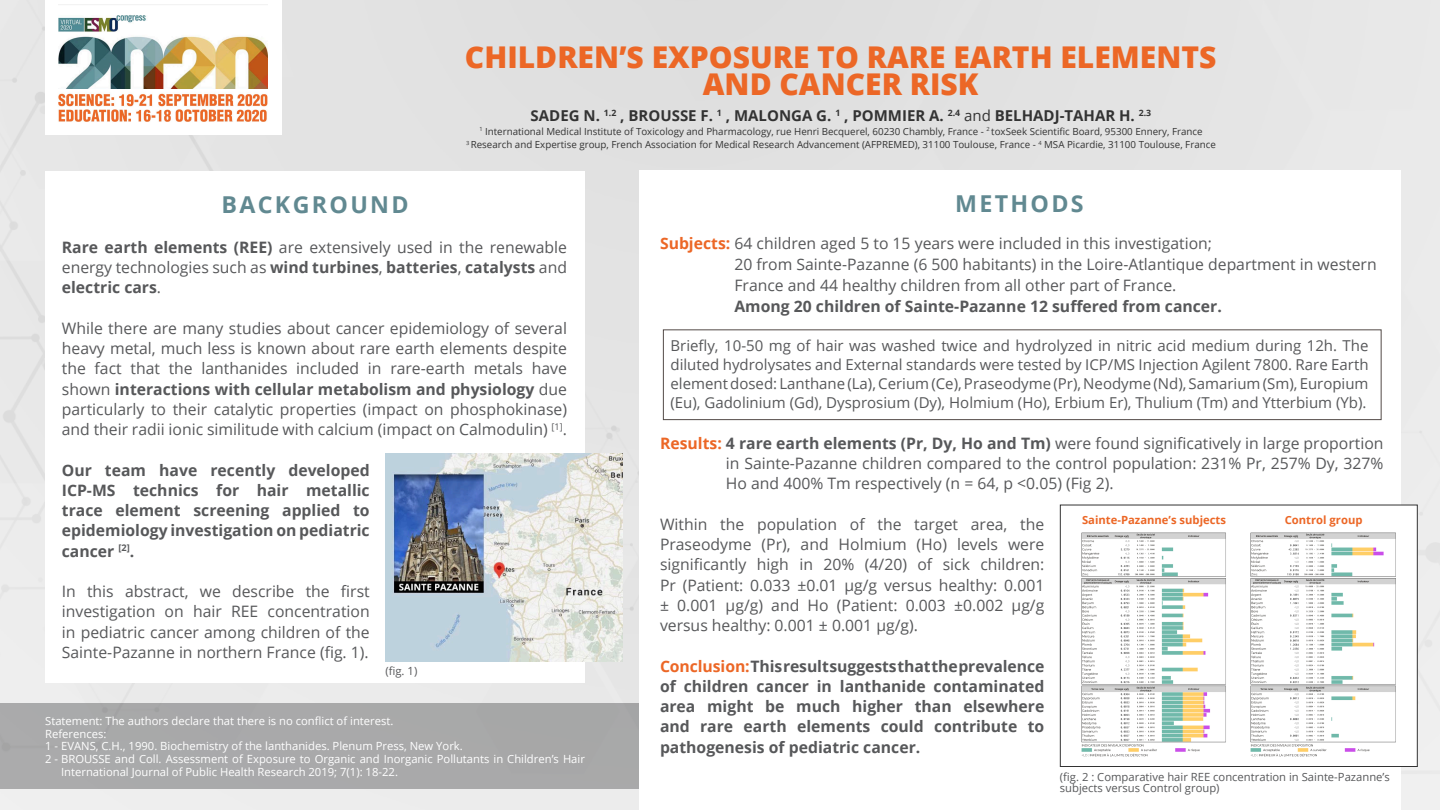
<style>
.page{position:relative;width:1440px;height:810px;background:#fff}
.page>*{position:absolute;margin:0;border:0;box-sizing:border-box;transform-origin:0 0}
.t1{font:800 30px "Open Sans";color:#ec6726}
.t2{font:700 23.25px "Open Sans";letter-spacing:.1em;color:#618991}
.t3{font:15.75px/20.2px "Open Sans";color:#57585a;text-align:justify}
.t4{font:700 15.75px/20.2px "Open Sans";color:#57585a;text-align:justify}
.t5{font:15px/18.8px "Open Sans";color:#57585a;text-align:justify}
.t6{font:700 15px "Open Sans";color:#333}
.t7{font:11.25px/12.8px "Open Sans";color:#fff}
.t8{font:11.25px/11.2px "Open Sans";color:#57585a}
.t9{font:700 11.25px "Open Sans";color:#ec6726}
.t10{font:9.75px "Open Sans";color:#333}
.s1{font-weight:400}
.s2{font-weight:700}
.s3{font-weight:700;color:#ec6726}
.s4{color:#ec6726}
</style>
<div class="page">
<img style="left:0;top:0;width:1440px;height:810px">
<div style="left:45px;top:0;width:236px;height:135px;background:#fff"></div>
<img style="left:58px;top:93px;width:209px;height:29px">
<img style="left:59px;top:4px;width:208px;height:85px">
<div style="left:45px;top:171px;width:540px;height:511px;background:#fff"></div>
<div style="left:0;top:703px;width:1364px;height:86px;background:#a9a9aa"></div>
<img style="left:386px;top:453px;width:236px;height:208px">
<div style="left:639px;top:170px;width:761px;height:640px;background:#fff"></div>
<div style="left:663px;top:329px;width:719px;height:91px;border:1px solid #524a47"></div>
<div style="left:1060px;top:505px;width:358px;height:262px;background:#fff;border:1px solid #333"></div>
<img style="left:1250px;top:532px;width:146px;height:225px">
<img style="left:1081px;top:532px;width:145px;height:225px">
<p class="t1" style="left:465px;top:35px;width:753px">CHILDREN’S EXPOSURE TO RARE EARTH ELEMENTS</p>
<p class="t1" style="left:703px;top:61px;width:277px">AND CANCER RISK</p>
<p class="t6" style="left:531px;top:105px;width:622px">SADEG N. <sup>1.2</sup> , BROUSSE F. <sup>1</sup> , MALONGA G. <sup>1</sup> , POMMIER A. <sup>2.4</sup> <span class="s1">and</span> BELHADJ-TAHAR H. <sup>2.3</sup></p>
<p class="t10" style="left:479px;top:124px;width:725px"><sup>1</sup> International Medical Institute of Toxicology and Pharmacology, rue Henri Becquerel, 60230 Chambly, France - <sup>2</sup> toxSeek Scientific Board, 95300 Ennery, France</p>
<p class="t10" style="left:466px;top:138px;width:751px"><sup>3</sup> Research and Expertise group, French Association for Medical Research Advancement (AFPREMED), 31100 Toulouse, France - <sup>4</sup> MSA Picardie, 31100 Toulouse, France</p>
<p class="t2" style="left:221px;top:188px;width:189px">BACKGROUND</p>
<p class="t4" style="left:62px;top:237px;width:507px">Rare earth elements (REE) <span class="s1">are extensively used in the renewable energy technologies such as</span> wind turbines<span class="s1">,</span> batteries<span class="s1">,</span> catalysts <span class="s1">and </span>electric cars<span class="s1">.</span></p>
<p class="t3" style="left:62px;top:318px;width:507px">While there are many studies about cancer epidemiology of several heavy metal, much less is known about rare earth elements despite the fact that the lanthanides included in rare-earth metals have shown <span class="s2">interactions with cellular metabolism and physiology</span> due particularly to their catalytic properties (impact on phosphokinase) and their radii ionic similitude with calcium (impact on Calmodulin) <sup>[1]</sup>.</p>
<p class="t4" style="left:62px;top:459px;width:309px">Our team have recently developed ICP-MS technics for hair metallic trace element screening applied to epidemiology investigation on pediatric cancer <sup>[2]</sup>.</p>
<p class="t3" style="left:62px;top:581px;width:309px">In this abstract, we describe the first investigation on hair REE concentration in pediatric cancer among children of the Sainte-Pazanne in northern France (fig. 1).</p>
<p class="t8" style="left:386px;top:665px;width:33px">(fig. 1)</p>
<p class="t7" style="left:45px;top:714px;width:350px">Statement: The authors declare that there is no conflict of interest.</p>
<p class="t7" style="left:45px;top:727px;width:63px">References:</p>
<p class="t7" style="left:45px;top:740px;width:419px">1 - EVANS, C.H., 1990. Biochemistry of the lanthanides. Plenum Press, New York.</p>
<p class="t7" style="left:61px;top:752px;width:525px;text-indent:-16px">2 - BROUSSE and Coll. Assessment of Exposure to Organic and Inorganic Pollutants in Children’s Hair<br>International Journal of Public Health Research 2019; 7(1): 18-22.</p>
<p class="t2" style="left:955px;top:188px;width:130px">METHODS</p>
<p class="t3" style="left:734px;top:232px;width:644px;line-height:21px;text-align:left;text-indent:-74px"><span class="s3">Subjects:</span> 64 children aged 5 to 15 years were included in this investigation;<br>20 from Sainte-Pazanne (6 500 habitants) in the Loire-Atlantique department in western France and 44 healthy children from all other part of France.<br><span class="s2">Among 20 children of Sainte-Pazanne 12 suffered from cancer.</span></p>
<p class="t5" style="left:670px;top:336px;width:700px">Briefly, 10-50 mg of hair was washed twice and hydrolyzed in nitric acid medium during 12h. The diluted hydrolysates and External standards were tested by ICP/MS Injection Agilent 7800. Rare Earth element dosed: Lanthane (La), Cerium (Ce), Praseodyme (Pr), Neodyme (Nd), Samarium (Sm), Europium (Eu), Gadolinium (Gd), Dysprosium (Dy), Holmium (Ho), Erbium Er), Thulium (Tm) and Ytterbium (Yb).</p>
<p class="t3" style="left:726px;top:433px;width:659px;text-indent:-66px"><span class="s3">Results:</span> <span class="s2">4 rare earth elements (Pr, Dy, Ho and Tm)</span> were found significatively in large proportion in Sainte-Pazanne children compared to the control population: 231% Pr, 257% Dy, 327% Ho and 400% Tm respectively (n = 64, p &lt;0.05) (Fig 2).</p>
<p class="t3" style="left:660px;top:514px;width:386px">Within the population of the target area, the Praseodyme (Pr), and Holmium (Ho) levels were significantly high in 20% (4/20) of sick children:<br>Pr (Patient: 0.033 ±0.01 µg/g versus healthy: 0.001 ± 0.001 µg/g) and Ho (Patient: 0.003 ±0.002 µg/g versus healthy: 0.001 ± 0.001 µg/g).</p>
<p class="t4" style="left:660px;top:655px;width:386px"><span class="s4">Conclusion:</span> This result suggests that the prevalence of children cancer in lanthanide contaminated area might be much higher than elsewhere and rare earth elements could contribute to pathogenesis of pediatric cancer.</p>
<p class="t8" style="left:1060px;top:771px;width:331px">(fig. 2 : Comparative hair REE concentration in Sainte-Pazanne’s subjects versus Control group)</p>
<p class="t9" style="left:1082px;top:512px;width:145px">Sainte-Pazanne’s subjects</p>
<p class="t9" style="left:1285px;top:512px;width:79px">Control group</p>
</div>
